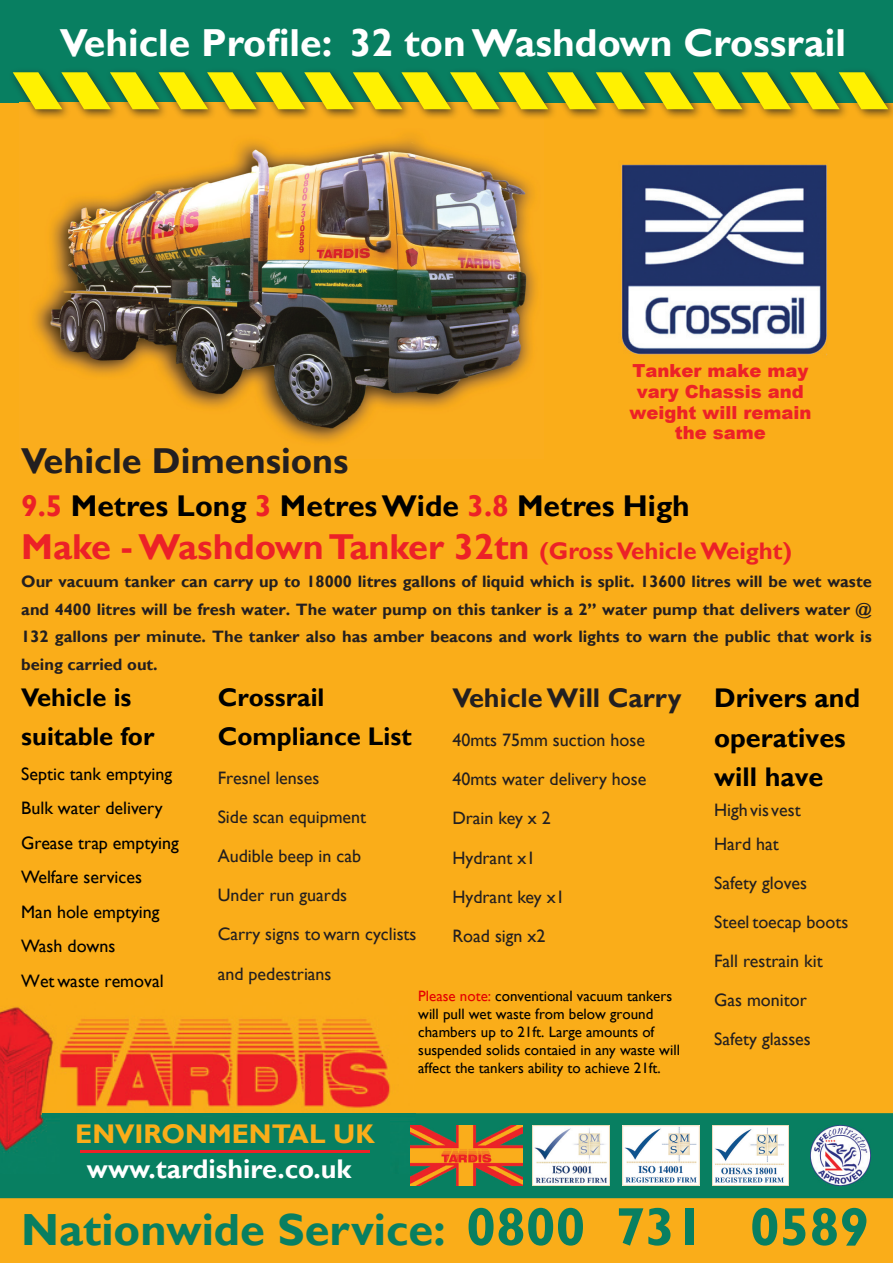
<style>
.page{position:relative;width:893px;height:1263px;background:#faad19}
.page>*{position:absolute;margin:0;border:0;box-sizing:border-box;transform-origin:0 0}
.t1{font:700 45px "Gill Sans";color:#087f61}
.t2{font:700 39px "Gill Sans";color:#fff}
.t3{font:700 36px "Gill Sans";color:#ec2127}
.t4{font:700 36px "Gill Sans";color:#231f20}
.t5{font:700 30px "Gill Sans";color:#000}
.t6{font:700 27px/39.2px "Gill Sans";color:#000}
.t7{font:700 27px "Gill Sans";color:#fff}
.t8{font:700 27px "Gill Sans";color:#231f20}
.t9{font:700 27px "Gill Sans";color:#faad19}
.t10{font:700 25.5px/39px "Gill Sans";color:#000}
.t11{font:18px/39px "Gill Sans";color:#231f20}
.t12{font:18px/34.5px "Gill Sans";color:#000}
.t13{font:900 18px/20.9px "Arial";color:#ec2127;text-align:center}
.t14{font:700 16.5px/27.5px "Gill Sans";color:#231f20;text-align:justify}
.t15{font:15px/18px "Gill Sans";color:#000}
.s1{color:#ec2127}
.s2{font-size:24px}
.s3{font-style:inherit}
.s4{color:#e40000}
.s5{font-size:54px}
</style>
<div class="page">
<div style="left:1px;top:1114px;width:891px;height:83px;background:#087f61"></div>
<div style="left:0;top:1113px;width:893px;height:85px;border:2px solid #087f61"></div>
<img style="left:0;top:1007px;width:415px;height:167px">
<hr style="left:43px;top:1113px;width:373px;height:3px;background:#087f61">
<div style="left:60px;top:1118px;width:330px;height:64px;background:#087f61"></div>
<hr style="left:81px;top:1150px;width:289px;height:3px;background:#ec2127">
<img style="left:533px;top:1126px;width:76px;height:59px">
<img style="left:712px;top:1126px;width:77px;height:59px">
<img style="left:622px;top:1126px;width:77px;height:59px">
<img style="left:810px;top:1126px;width:60px;height:59px">
<img style="left:411px;top:1126px;width:111px;height:59px">
<div style="left:0;top:0;width:893px;height:102px;background:#087f61"></div>
<img style="left:34px;top:138px;width:502px;height:304px">
<div style="left:8px;top:67px;width:885px;height:54px;background:#231f20;opacity:.75"></div>
<svg style="left:13px;top:72px;width:875px;height:37px"></svg>
<img style="left:621px;top:164px;width:206px;height:192px">
<h2 class="t2" style="left:60px;top:20px;width:788px">Vehicle Profile: 32 ton Washdown Crossrail</h2>
<p class="t13" style="left:629px;top:359px;width:183px">Tanker make may vary Chassis and weight will remain the same</p>
<h3 class="t4" style="left:21px;top:439px;width:329px">Vehicle Dimensions</h3>
<h3 class="t5" style="left:21px;top:488px;width:670px"><span class="s1">9.5</span> Metres Long <span class="s1">3</span> Metres Wide <span class="s1">3.8</span> Metres High</h3>
<h3 class="t3" style="left:21px;top:525px;width:772px">Make - Washdown Tanker 32tn <span class="s2">(Gross Vehicle Weight)</span></h3>
<p class="t14" style="left:21px;top:569px;width:852px">Our vacuum tanker can carry up to <span class="s3">18000 litres</span> gallons of liquid which is split. <span class="s3">13600 litres</span> will be wet waste and <span class="s3">4400 litres</span> will be fresh water. The water pump on this tanker is a 2” water pump that delivers water @ 132 gallons per minute. The tanker also has amber beacons and work lights to warn the public that work is being carried out.</p>
<h3 class="t10" style="left:21px;top:679px;width:135px">Vehicle is suitable for</h3>
<p class="t12" style="left:21px;top:757px;width:159px">Septic tank emptying<br>Bulk water delivery<br>Grease trap emptying<br>Welfare services<br>Man hole emptying<br>Wash downs<br>Wet waste removal</p>
<h3 class="t10" style="left:218px;top:679px;width:196px">Crossrail<br>Compliance List</h3>
<p class="t11" style="left:218px;top:759px;width:200px">Fresnel lenses<br>Side scan equipment<br>Audible beep in cab<br>Under run guards<br>Carry signs to warn cyclists and pedestrians</p>
<h3 class="t8" style="left:452px;top:682px;width:231px">Vehicle Will Carry</h3>
<p class="t11" style="left:452px;top:721px;width:196px">40mts 75mm suction hose<br>40mts water delivery hose<br>Drain key x 2<br>Hydrant x1<br>Hydrant key x1<br>Road sign x2</p>
<p class="t15" style="left:418px;top:987px;width:263px"><span class="s4">Please note:</span> conventional vacuum tankers will pull wet waste from below ground chambers up to 21ft. Large amounts of suspended solids contaied in any waste will affect the tankers ability to achieve 21ft.</p>
<h3 class="t9" style="left:75px;top:1117px;width:301px">ENVIRONMENTAL UK</h3>
<h3 class="t7" style="left:87px;top:1152px;width:266px">www.tardishire.co.uk</h3>
<h3 class="t6" style="left:714px;top:679px;width:148px">Drivers and operatives will have</h3>
<p class="t11" style="left:714px;top:793px;width:88px;line-height:34.5px">High vis vest<br>Hard hat</p>
<p class="t11" style="left:714px;top:864px;width:136px">Safety gloves<br>Steel toecap boots<br>Fall restrain kit<br>Gas monitor<br>Safety glasses</p>
<h1 class="t1" style="left:21px;top:1203px;width:849px">Nationwide Service: <span class="s5">0800 731 0589</span></h1>
</div>
